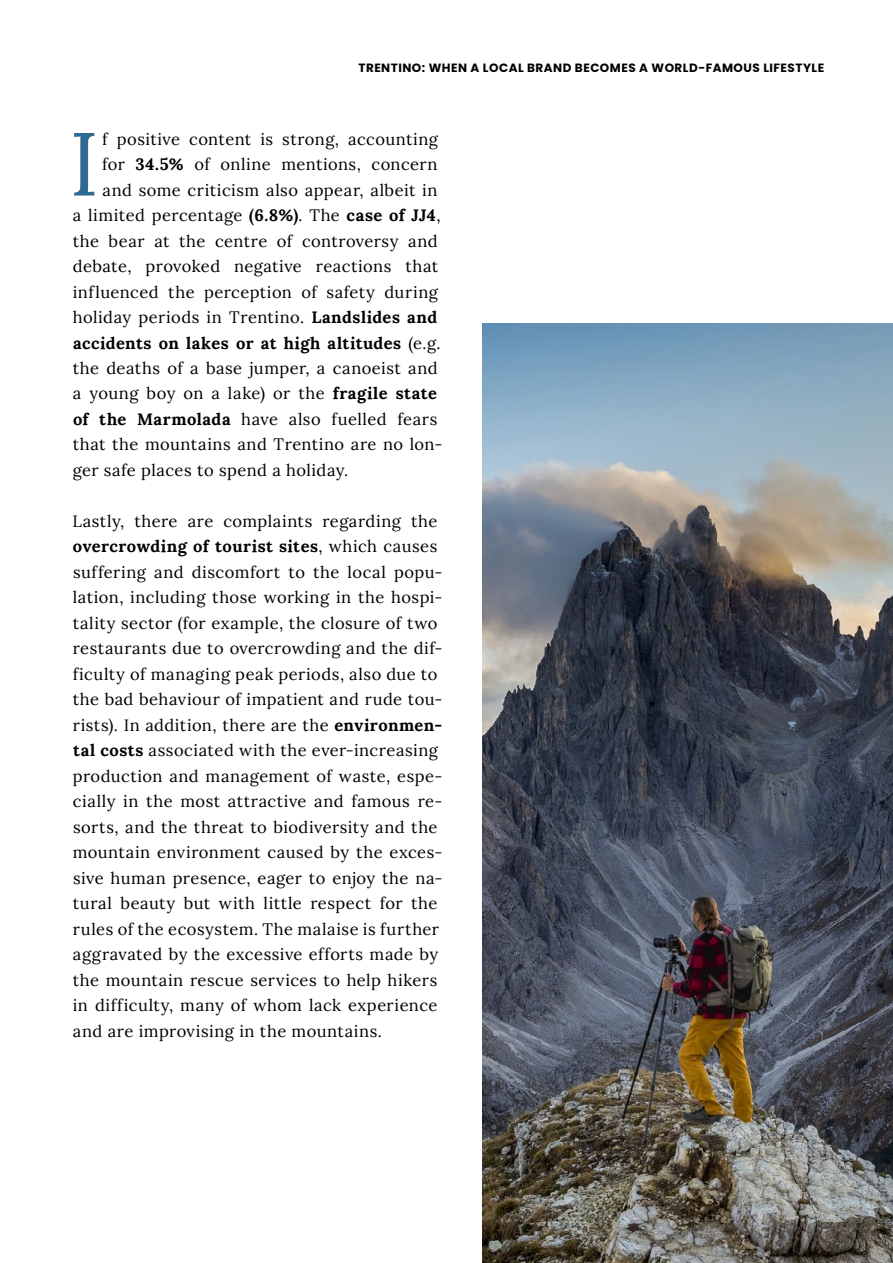
<style>
.page{position:relative;width:893px;height:1263px;background:#fff}
.page>*{position:absolute;margin:0;border:0;box-sizing:border-box;transform-origin:0 0}
.t1{font:89.4px "Lora";color:#2e6a92}
.t2{font:16.5px/25.5px "Lora";letter-spacing:.03em;color:#000}
.t3{font:700 16.5px "Lora";letter-spacing:.025em;color:#000}
.t4{font:700 12px "Poppins";letter-spacing:.04em;color:#000}
.s1{font-weight:700}
.s2{font-weight:400}
</style>
<div class="page">
<img style="left:483px;top:323px;width:410px;height:940px">
<p class="t4" style="left:358px;top:61px;width:467px">TRENTINO: WHEN A LOCAL BRAND BECOMES A WORLD-FAMOUS LIFESTYLE</p>
<h1 class="t1" style="left:69px;top:96px;width:31px">I</h1>
<p class="t2" style="left:102px;top:125px;width:337px">f positive content is strong, accounting</p>
<p class="t2" style="left:102px;top:150px;width:337px">for <span class="s1">34.5%</span> of online mentions, concern</p>
<p class="t2" style="left:102px;top:176px;width:337px">and some criticism also appear, albeit in</p>
<p class="t2" style="left:73px;top:201px;width:369px">a limited percentage <span class="s1">(6.8%)</span>. The <span class="s1">case of JJ4</span>,</p>
<p class="t2" style="left:73px;top:227px;width:366px">the bear at the centre of controversy and</p>
<p class="t2" style="left:73px;top:252px;width:367px">debate, provoked negative reactions that</p>
<p class="t2" style="left:73px;top:278px;width:367px">influenced the perception of safety during</p>
<p class="t2" style="left:73px;top:303px;width:366px">holiday periods in Trentino. <span class="s1">Landslides and</span></p>
<p class="t3" style="left:73px;top:329px;width:369px">accidents on lakes or at high altitudes <span class="s2">(e.g.</span></p>
<p class="t2" style="left:73px;top:354px;width:366px">the deaths of a base jumper, a canoeist and</p>
<p class="t2" style="left:73px;top:380px;width:366px">a young boy on a lake) or the <span class="s1">fragile state</span></p>
<p class="t2" style="left:73px;top:405px;width:366px"><span class="s1">of the Marmolada</span> have also fuelled fears</p>
<p class="t2" style="left:73px;top:431px;width:371px">that the mountains and Trentino are no lon-</p>
<p class="t2" style="left:73px;top:456px;width:277px">ger safe places to spend a holiday.</p>
<p class="t2" style="left:72px;top:507px;width:372px">Lastly, there are complaints regarding the <span class="s1">overcrowding of tourist sites</span>, which causes suffering and discomfort to the local popu&shy;lation, including those working in the hospi&shy;tality sector (for example, the closure of two restaurants due to overcrowding and the dif&shy;ficulty of managing peak periods, also due to the bad behaviour of impatient and rude tou&shy;rists). In addition, there are the <span class="s1">environmen&shy;tal costs</span> associated with the ever-increasing production and management of waste, espe&shy;cially in the most attractive and famous re&shy;sorts, and the threat to biodiversity and the mountain environment caused by the exces&shy;sive human presence, eager to enjoy the na&shy;tural beauty but with little respect for the rules of the ecosystem. The malaise is further aggravated by the excessive efforts made by the mountain rescue services to help hikers in difficulty, many of whom lack experience and are improvising in the mountains.</p>
</div>
